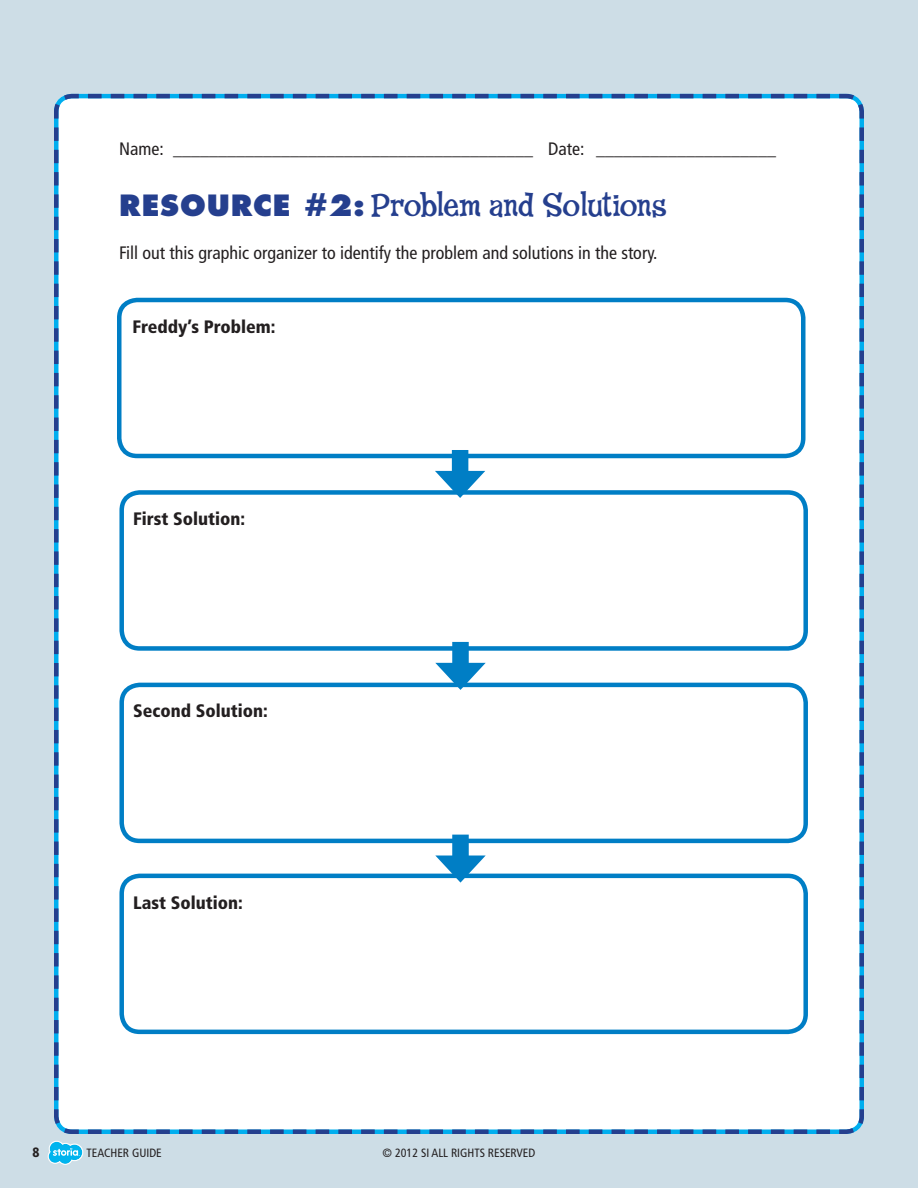
<style>
.page{position:relative;width:918px;height:1188px;background:#cddde6}
.page>*{position:absolute;margin:0;border:0;box-sizing:border-box;transform-origin:0 0}
.t1{font:33px "Fink Roman";letter-spacing:-.025em;color:#253f8e}
.t2{font:18px "Adobe Garamond Pro";color:#231f20}
.t3{font:condensed 18px "Frutiger";color:#231f20}
.t4{font:900 condensed 18px "Frutiger";color:#231f20}
.t5{font:900 condensed 13.5px "Frutiger";color:#231f20}
.t6{font:condensed 12px "Frutiger";color:#231f20}
.s1{font-family:"Frutiger";font-stretch:condensed}
.s2{font-family:"Futura Infant";font-weight:800;font-size:28.5px}
</style>
<div class="page">
<div style="left:54px;top:93px;width:810px;height:1041px;background:#fff"></div>
<div style="left:119px;top:300px;width:684px;height:156px;background:#fff;border-radius:18px"></div>
<div style="left:117px;top:298px;width:689px;height:160px;border:4px solid #007ec5;border-radius:18px"></div>
<div style="left:122px;top:492px;width:684px;height:156px;background:#fff;border-radius:18px"></div>
<div style="left:119px;top:490px;width:689px;height:161px;border:4px solid #007ec5;border-radius:18px"></div>
<div style="left:122px;top:685px;width:684px;height:156px;background:#fff;border-radius:18px"></div>
<div style="left:119px;top:683px;width:689px;height:160px;border:4px solid #007ec5;border-radius:18px"></div>
<div style="left:122px;top:876px;width:684px;height:156px;background:#fff;border-radius:18px"></div>
<div style="left:119px;top:874px;width:689px;height:160px;border:4px solid #007ec5;border-radius:18px"></div>
<svg style="left:48px;top:1141px;width:35px;height:24px"></svg>
<div style="left:452px;top:450px;width:16px;height:31px;background:#007ec5"></div>
<svg style="left:435px;top:471px;width:50px;height:27px"></svg>
<div style="left:452px;top:642px;width:17px;height:31px;background:#007ec5"></div>
<svg style="left:435px;top:663px;width:51px;height:27px"></svg>
<div style="left:452px;top:835px;width:17px;height:31px;background:#007ec5"></div>
<svg style="left:435px;top:856px;width:51px;height:27px"></svg>
<p class="t2" style="left:119px;top:139px;width:659px"><span class="s1">Name:</span> ________________________________________ <span class="s1">Date:</span> ____________________</p>
<p class="t1" style="left:119px;top:185px;width:549px"><span class="s2">RESOURCE #2:</span> Problem and Solutions</p>
<p class="t3" style="left:119px;top:243px;width:540px">Fill out this graphic organizer to identify the problem and solutions in the story.</p>
<p class="t4" style="left:133px;top:316px;width:145px">Freddy’s Problem:</p>
<p class="t4" style="left:133px;top:508px;width:113px">First Solution:</p>
<p class="t4" style="left:133px;top:700px;width:136px">Second Solution:</p>
<p class="t4" style="left:133px;top:892px;width:111px">Last Solution:</p>
<p class="t5" style="left:33px;top:1144px;width:9px">8</p>
<p class="t6" style="left:87px;top:1146px;width:77px">TEACHER GUIDE</p>
<p class="t6" style="left:383px;top:1145px;width:154px">© 2012 SI ALL RIGHTS RESERVED</p>
</div>
